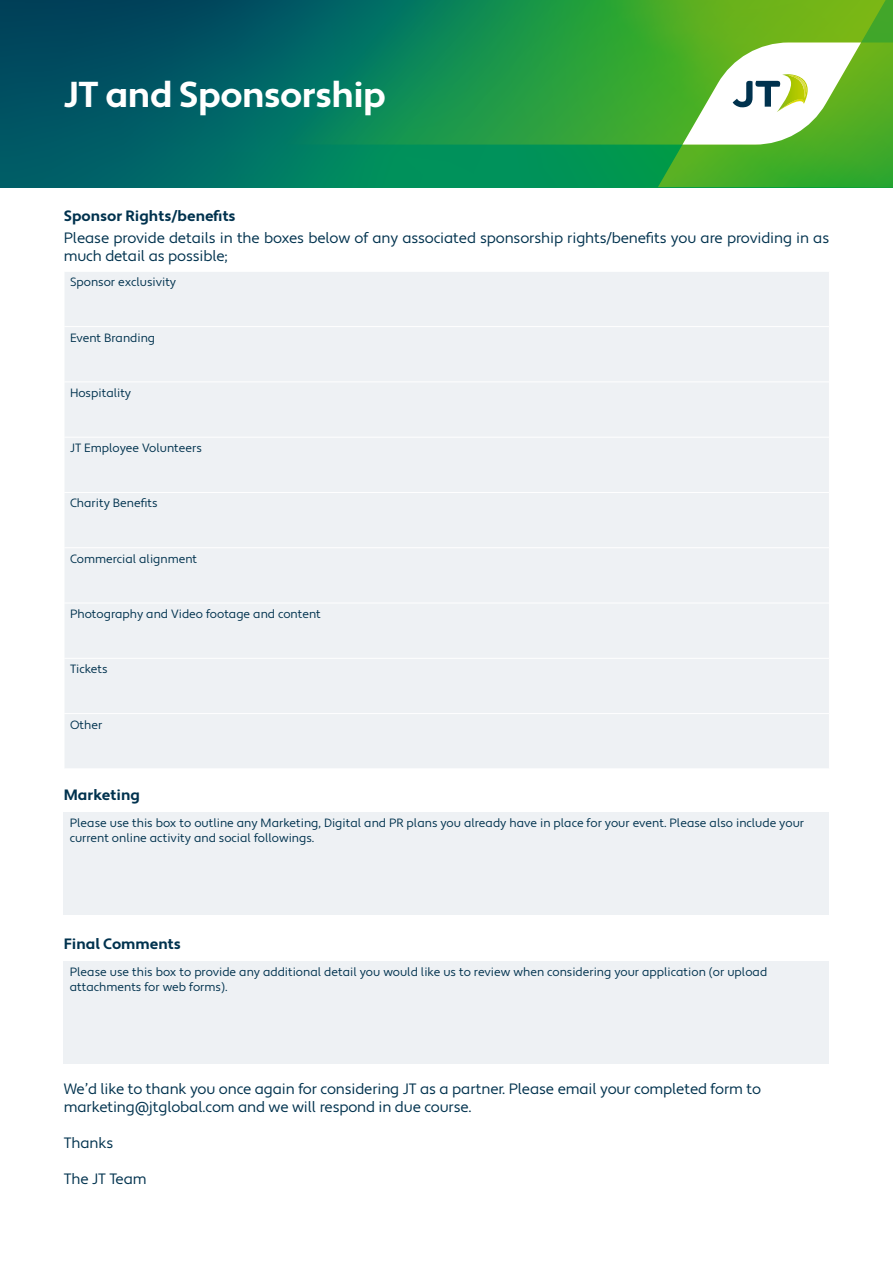
<style>
.page{position:relative;width:893px;height:1263px;background:#fff}
.page>*{position:absolute;margin:0;border:0;box-sizing:border-box;transform-origin:0 0}
.t1{font:700 36px "Apertura";letter-spacing:-.02em;color:#fff}
.t2{font:15px/18px "Apertura";letter-spacing:-.01em;color:#00324e}
.t3{font:700 15px "Apertura";color:#00324e}
.t4{font:12px/15px "Apertura";color:#00324e}
</style>
<div class="page">
<div style="left:65px;top:272px;width:764px;height:496px;background:#eef1f4"></div>
<hr style="left:64px;top:326px;width:765px;height:1px;background:#fff">
<hr style="left:64px;top:381px;width:765px;height:1px;background:#fff">
<hr style="left:64px;top:437px;width:765px;height:1px;background:#fff">
<hr style="left:64px;top:492px;width:765px;height:1px;background:#fff">
<hr style="left:64px;top:547px;width:765px;height:1px;background:#fff">
<hr style="left:64px;top:603px;width:765px;height:1px;background:#fff">
<hr style="left:64px;top:658px;width:765px;height:1px;background:#fff">
<hr style="left:64px;top:713px;width:765px;height:1px;background:#fff">
<div style="left:64px;top:812px;width:765px;height:102px;background:#eef1f4"></div>
<div style="left:64px;top:961px;width:765px;height:102px;background:#eef1f4"></div>
<svg style="left:0;top:145px;width:658px;height:42px;background:#007e5f"></svg>
<svg style="left:0;top:0;width:893px;height:145px;background:#167b50"></svg>
<svg style="left:658px;top:43px;width:235px;height:144px"></svg>
<img style="left:787px;top:75px;width:20px;height:23px">
<h1 class="t1" style="left:64px;top:73px;width:324px">JT and Sponsorship</h1>
<p class="t3" style="left:64px;top:206px;width:173px">Sponsor Rights/benefits</p>
<p class="t2" style="left:64px;top:229px;width:767px">Please provide details in the boxes below of any associated sponsorship rights/benefits you are providing in as much detail as possible;</p>
<p class="t4" style="left:70px;top:275px;width:108px">Sponsor exclusivity</p>
<p class="t4" style="left:70px;top:330px;width:87px">Event Branding</p>
<p class="t4" style="left:70px;top:386px;width:63px">Hospitality</p>
<p class="t4" style="left:70px;top:441px;width:133px">JT Employee Volunteers</p>
<p class="t4" style="left:70px;top:496px;width:89px">Charity Benefits</p>
<p class="t4" style="left:70px;top:551px;width:129px">Commercial alignment</p>
<p class="t4" style="left:70px;top:607px;width:252px">Photography and Video footage and content</p>
<p class="t4" style="left:70px;top:662px;width:39px">Tickets</p>
<p class="t4" style="left:70px;top:717px;width:34px">Other</p>
<p class="t3" style="left:64px;top:785px;width:78px">Marketing</p>
<p class="t4" style="left:70px;top:816px;width:736px">Please use this box to outline any Marketing, Digital and PR plans you already have in place for your event. Please also include your current online activity and social followings.</p>
<p class="t3" style="left:64px;top:934px;width:118px">Final Comments</p>
<p class="t4" style="left:70px;top:965px;width:699px">Please use this box to provide any additional detail you would like us to review when considering your application (or upload attachments for web forms).</p>
<p class="t2" style="left:64px;top:1080px;width:699px">We’d like to thank you once again for considering JT as a partner. Please email your completed form to marketing@jtglobal.com and we will respond in due course.</p>
<p class="t2" style="left:64px;top:1134px;width:51px">Thanks</p>
<p class="t2" style="left:64px;top:1170px;width:84px">The JT Team</p>
</div>
